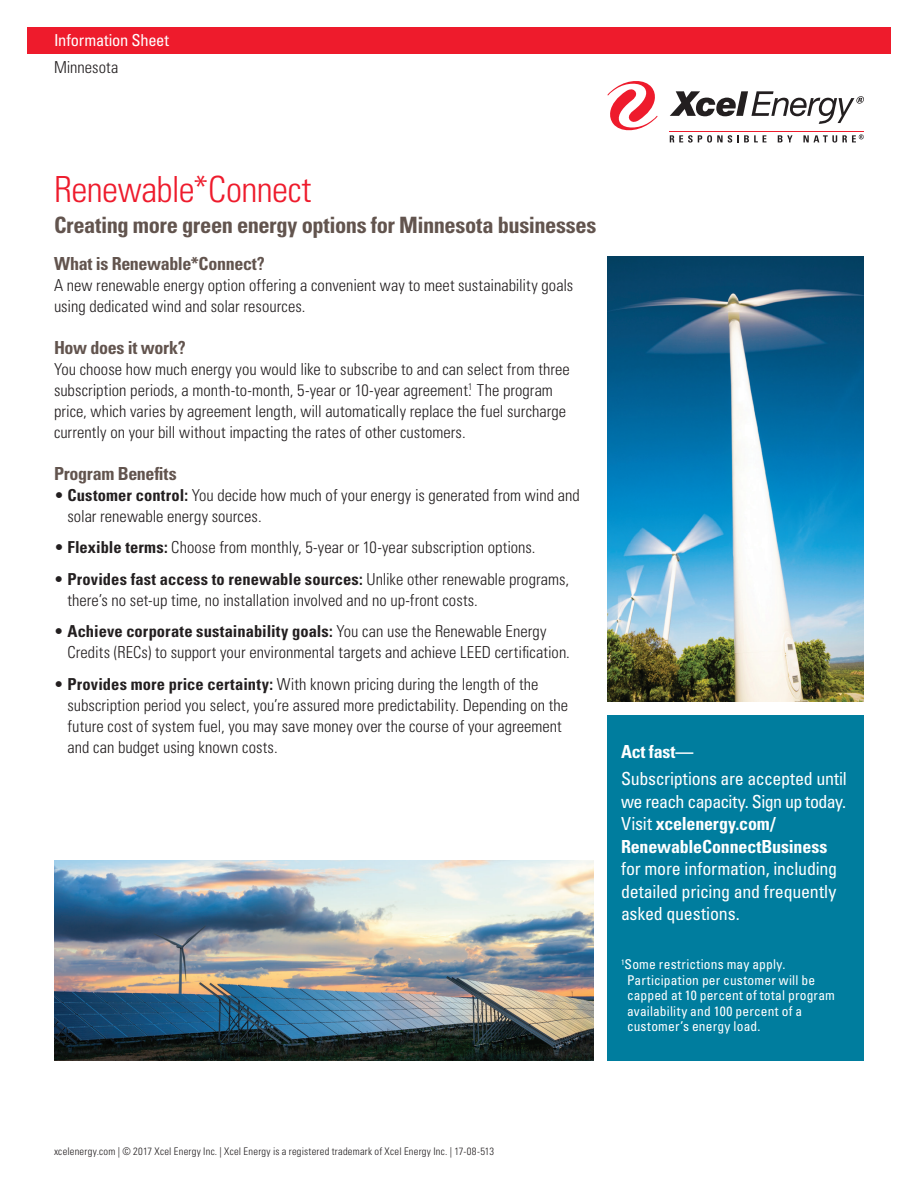
<style>
.page{position:relative;width:918px;height:1188px;background:#fff}
.page>*{position:absolute;margin:0;border:0;box-sizing:border-box;transform-origin:0 0}
.t1{font:300 condensed 36px "Univers LT Std";letter-spacing:-.015em;color:#ee1b2c}
.t2{font:700 condensed 22.5px "Univers LT Std";letter-spacing:-.02em;color:#62544e}
.t3{font:condensed 18px/22.5px "Univers LT Std";letter-spacing:-.015em;color:#fff}
.t4{font:700 condensed 18px "Univers LT Std";letter-spacing:-.02em;color:#62544e}
.t5{font:700 condensed 18px "Univers LT Std";letter-spacing:-.01em;color:#fff}
.t6{font:300 condensed 16.5px/21px "Univers LT Std";color:#231f20}
.t7{font:condensed 16.5px "Univers LT Std";letter-spacing:-.015em;color:#fff}
.t8{font:condensed 13.5px/15.5px "Univers LT Std";letter-spacing:.015em;color:#fff}
.t9{font:300 condensed 10.5px "Univers LT Std";letter-spacing:.025em;color:#231f20}
.s1{font-weight:700}
</style>
<div class="page">
<div style="left:608px;top:715px;width:256px;height:345px;background:#007d9e"></div>
<div style="left:27px;top:27px;width:864px;height:27px;background:#ee1b2c"></div>
<img style="left:608px;top:256px;width:256px;height:445px">
<svg style="left:608px;top:81px;width:50px;height:50px"></svg>
<svg style="left:670px;top:91px;width:194px;height:33px"></svg>
<svg style="left:670px;top:135px;width:96px;height:8px"></svg>
<svg style="left:778px;top:135px;width:15px;height:7px"></svg>
<hr style="left:670px;top:131px;width:194px;height:1px;background:#ee1b2c">
<svg style="left:803px;top:134px;width:61px;height:9px"></svg>
<img style="left:55px;top:861px;width:539px;height:200px">
<p class="t7" style="left:54px;top:29px;width:117px">Information Sheet</p>
<p class="t6" style="left:54px;top:56px;width:66px">Minnesota</p>
<h1 class="t1" style="left:54px;top:167px;width:259px">Renewable*Connect</h1>
<h2 class="t2" style="left:54px;top:211px;width:544px">Creating more green energy options for Minnesota businesses</h2>
<p class="t4" style="left:54px;top:252px;width:212px">What is Renewable*Connect?</p>
<p class="t6" style="left:54px;top:274px;width:521px">A new renewable energy option offering a convenient way to meet sustainability goals using dedicated wind and solar resources.</p>
<p class="t4" style="left:54px;top:336px;width:133px">How does it work?</p>
<p class="t6" style="left:54px;top:358px;width:517px">You choose how much energy you would like to subscribe to and can select from three subscription periods, a month-to-month, 5-year or 10-year agreement.<sup>1</sup> The program price, which varies by agreement length, will automatically replace the fuel surcharge currently on your bill without impacting the rates of other customers.</p>
<p class="t4" style="left:54px;top:462px;width:124px">Program Benefits</p>
<p class="t6" style="left:67px;top:484px;width:514px;text-indent:-13px">• <span class="s1">Customer control:</span> You decide how much of your energy is generated from wind and solar renewable energy sources.</p>
<p class="t6" style="left:54px;top:537px;width:483px">• <span class="s1">Flexible terms:</span> Choose from monthly, 5-year or 10-year subscription options.</p>
<p class="t6" style="left:67px;top:568px;width:503px;text-indent:-13px">• <span class="s1">Provides fast access to renewable sources:</span> Unlike other renewable programs, there’s no set-up time, no installation involved and no up-front costs.</p>
<p class="t6" style="left:67px;top:621px;width:504px;text-indent:-13px">• <span class="s1">Achieve corporate sustainability goals:</span> You can use the Renewable Energy<br>Credits (RECs) to support your environmental targets and achieve LEED certification.</p>
<p class="t6" style="left:67px;top:673px;width:502px;text-indent:-13px">• <span class="s1">Provides more price certainty:</span> With known pricing during the length of the subscription period you select, you’re assured more predictability. Depending on the future cost of system fuel, you may save money over the course of your agreement and can budget using known costs.</p>
<p class="t5" style="left:621px;top:740px;width:74px">Act fast—</p>
<p class="t3" style="left:621px;top:767px;width:227px">Subscriptions are accepted until we reach capacity. Sign up today.<br>Visit <span class="s1">xcelenergy.com/<br>RenewableConnectBusiness</span></p>
<p class="t3" style="left:621px;top:857px;width:218px;text-align:justify">for more information, including detailed pricing and frequently asked questions.</p>
<p class="t8" style="left:627px;top:957px;width:209px;text-indent:-6px"><sup>1</sup>Some restrictions may apply.<br>Participation per customer will be capped at 10 percent of total program availability and 100 percent of a customer’s energy load.</p>
<p class="t9" style="left:54px;top:1145px;width:442px">xcelenergy.com | © 2017 Xcel Energy Inc. | Xcel Energy is a registered trademark of Xcel Energy Inc. | 17-08-513</p>
</div>
